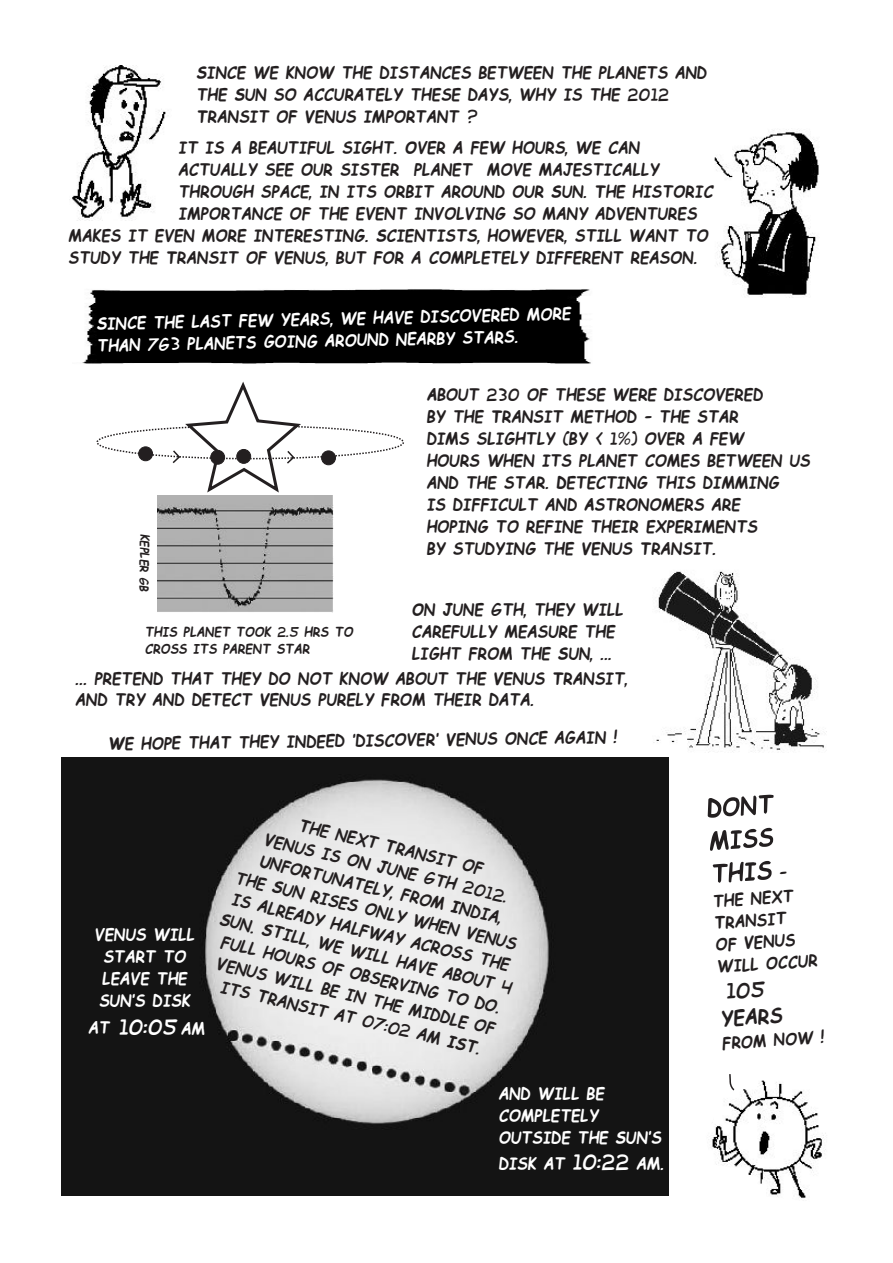
<style>
.page{position:relative;width:893px;height:1263px;background:#fff}
.page>*{position:absolute;margin:0;border:0;box-sizing:border-box;transform-origin:0 0}
.t1{font:50.55px "Kid Cobalt";color:#231f20}
.t2{font:42.15px "Kid Cobalt";color:#fff}
.t3{font:42.15px "Kid Cobalt";color:#231f20}
.t4{font:33.75px/24.8px "Kid Cobalt";color:#231f20}
.t5{font:33.75px/26.4px "Kid Cobalt";color:#fff}
.t6{font:27px "Kid Cobalt";color:#231f20}
.t7{font:24.3px "Kid Cobalt";color:#231f20}
.s1{font-size:33.75px}
.s2{font-size:42.15px}
</style>
<div class="page">
<img style="left:82px;top:289px;width:509px;height:75px">
<img style="left:62px;top:758px;width:606px;height:438px">
<img style="left:72px;top:66px;width:94px;height:155px">
<img style="left:714px;top:130px;width:105px;height:168px">
<img style="left:158px;top:496px;width:175px;height:116px">
<img style="left:710px;top:1080px;width:116px;height:118px">
<svg style="left:728px;top:1074px;width:8px;height:17px"></svg>
<div style="left:138px;top:447px;width:15px;height:14px;background:#231f20;border:1px solid #231f20;border-radius:50%"></div>
<div style="left:321px;top:451px;width:15px;height:14px;background:#231f20;border:1px solid #231f20;border-radius:50%"></div>
<svg style="left:171px;top:381px;width:134px;height:115px"></svg>
<img style="left:653px;top:571px;width:171px;height:182px">
<p class="t4" style="left:196px;top:57px;width:512px">Since we know the distances between the planets and</p>
<p class="t4" style="left:196px;top:79px;width:474px">the Sun so accurately these days, why is the 2012</p>
<p class="t4" style="left:196px;top:101px;width:282px">Transit of Venus important ?</p>
<p class="t4" style="left:178px;top:132px;width:463px">it is a beautiful sight. Over a few hours, we can</p>
<p class="t4" style="left:178px;top:154px;width:482px">actually see our sister planet move majestically</p>
<p class="t4" style="left:178px;top:176px;width:536px">through space, in its orbit around our Sun. The historic</p>
<p class="t4" style="left:178px;top:198px;width:520px">importance of the event involving so many adventures</p>
<p class="t4" style="left:68px;top:220px;width:641px">makes it even more interesting. Scientists, however, still want to</p>
<p class="t4" style="left:68px;top:242px;width:630px">study the Transit of Venus, but for a completely different reason.</p>
<p class="t5" style="left:96px;top:306px;width:476px;rotate:-1deg">Since the last few years, we have discovered more</p>
<p class="t5" style="left:96px;top:328px;width:423px;rotate:-1deg">than 763 planets going around nearby stars.</p>
<p class="t7" style="left:159px;top:534px;width:60px;rotate:91deg">kepler 6b</p>
<p class="t4" style="left:426px;top:379px;width:338px">About 230 of these were discovered</p>
<p class="t4" style="left:426px;top:401px;width:314px">by the Transit method - the star</p>
<p class="t4" style="left:426px;top:423px;width:319px">dims slightly (by &lt; 1%) over a few</p>
<p class="t4" style="left:426px;top:445px;width:385px">hours when its planet comes between us</p>
<p class="t4" style="left:426px;top:467px;width:354px">and the star. Detecting this dimming</p>
<p class="t4" style="left:426px;top:489px;width:315px">is difficult and Astronomers are</p>
<p class="t4" style="left:426px;top:511px;width:333px">hoping to refine their experiments</p>
<p class="t4" style="left:426px;top:533px;width:291px">by studying the Venus Transit.</p>
<p class="t4" style="left:411px;top:594px;width:213px">On June 6th, they will</p>
<p class="t4" style="left:411px;top:616px;width:205px">carefully measure the</p>
<p class="t4" style="left:75px;top:638px;width:554px;text-indent:336px">light from the Sun, ... ... pretend that they do not know about the Venus Transit,</p>
<p class="t4" style="left:75px;top:684px;width:460px">and try and detect Venus purely from their data.</p>
<p class="t4" style="left:108px;top:729px;width:510px;rotate:-1deg">We hope that they indeed 'discover' Venus once again !</p>
<p class="t6" style="left:145px;top:616px;width:210px">this planet took 2.5 hrs to</p>
<p class="t6" style="left:145px;top:634px;width:166px">cross its parent star</p>
<p class="t5" style="left:94px;top:918px;width:102px">venus will</p>
<p class="t5" style="left:103px;top:940px;width:84px">start to</p>
<p class="t5" style="left:102px;top:962px;width:87px">leave the</p>
<p class="t5" style="left:99px;top:984px;width:93px">sun’s disk</p>
<p class="t2" style="left:88px;top:1004px;width:118px"><span class="s1">at</span> 10:05 <span class="s1">am</span></p>
<p class="t4" style="left:302px;top:810px;width:191px;rotate:13deg">The next Transit of</p>
<p class="t4" style="left:268px;top:824px;width:251px;rotate:13deg">Venus is on June 6th 2012.</p>
<p class="t4" style="left:263px;top:846px;width:250px;rotate:13deg">Unfortunately, from India,</p>
<p class="t4" style="left:239px;top:863px;width:290px;rotate:13deg">the Sun rises only when Venus</p>
<p class="t4" style="left:235px;top:884px;width:286px;rotate:13deg">is already halfway across the</p>
<p class="t4" style="left:223px;top:904px;width:301px;rotate:13deg">Sun. Still, we will have about 4</p>
<p class="t4" style="left:224px;top:927px;width:288px;rotate:13deg">full hours of observing to do.</p>
<p class="t4" style="left:220px;top:948px;width:287px;rotate:13deg">Venus will be in the middle of</p>
<p class="t4" style="left:224px;top:972px;width:268px;rotate:13deg">its Transit at 07:02 am IST.</p>
<p class="t5" style="left:498px;top:1077px;width:107px">and will be</p>
<p class="t5" style="left:498px;top:1099px;width:102px">completely</p>
<p class="t5" style="left:498px;top:1121px;width:167px">outside the Sun's disk at <span class="s2">10:22</span> am.</p>
<h1 class="t1" style="left:704px;top:780px;width:69px;rotate:-4deg">Dont</h1>
<h1 class="t1" style="left:706px;top:813px;width:66px;rotate:-4deg">miss</h1>
<h1 class="t1" style="left:708px;top:846px;width:78px;rotate:-4deg">this <span class="s1">–</span></h1>
<p class="t4" style="left:711px;top:885px;width:83px;rotate:-4deg">the next</p>
<p class="t4" style="left:713px;top:907px;width:74px;rotate:-4deg">Transit</p>
<p class="t4" style="left:714px;top:929px;width:82px;rotate:-4deg">of Venus</p>
<p class="t4" style="left:716px;top:951px;width:102px;rotate:-4deg">will occur</p>
<p class="t3" style="left:718px;top:995px;width:64px;rotate:-4deg">years</p>
<p class="t4" style="left:721px;top:1028px;width:104px;rotate:-4deg">from now !</p>
</div>
